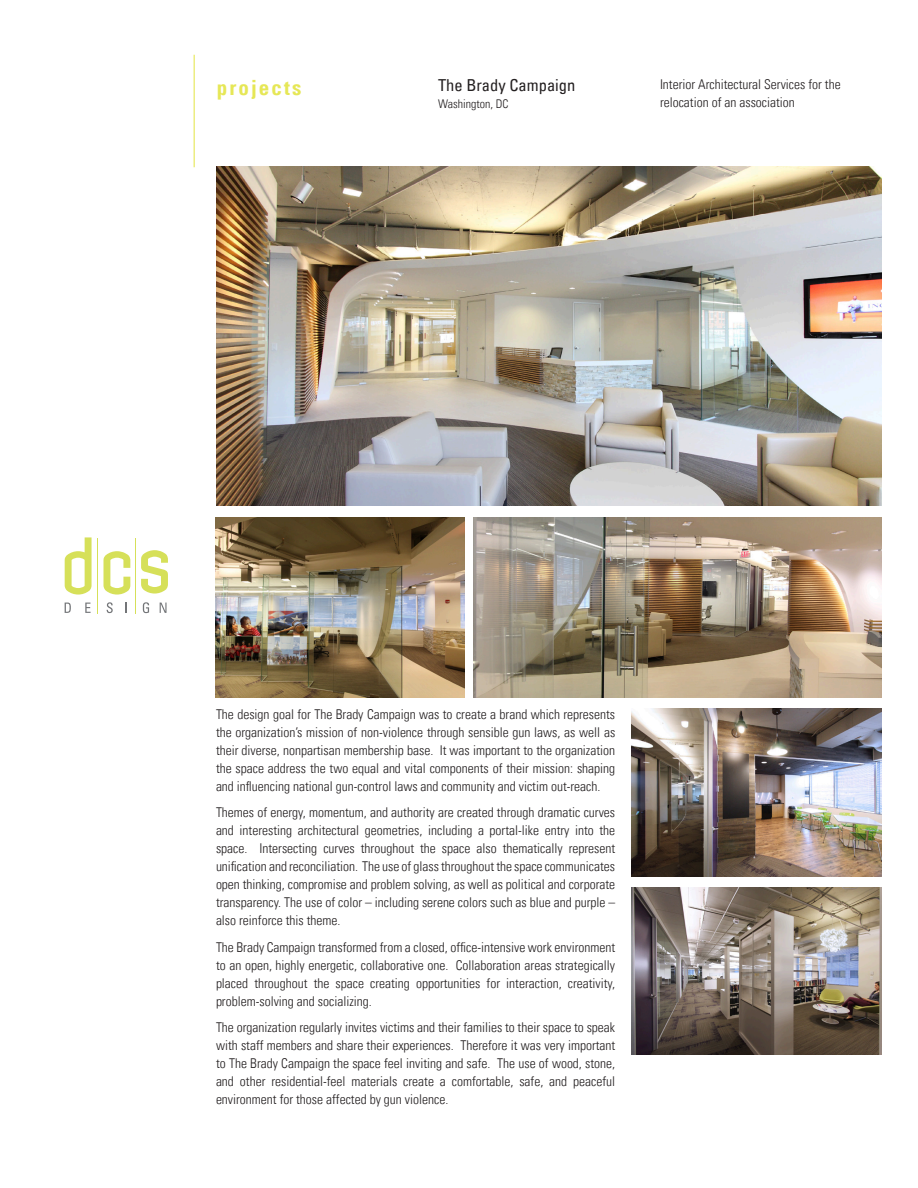
<style>
.page{position:relative;width:918px;height:1188px;background:#fff}
.page>*{position:absolute;margin:0;border:0;box-sizing:border-box;transform-origin:0 0}
.t1{font:700 condensed 21px "Univers LT";letter-spacing:.1em;color:#e6e756}
.project_head{font:condensed 16.5px "Univers LT";color:#231f20}
.description_text{font:300 condensed 13.5px/18px "Univers LT";color:#231f20;text-align:justify}
.Text{font:300 condensed 13.5px/18px "Univers LT";color:#231f20}
.project_head-2{font:300 condensed 12px "Univers LT";color:#231f20}
</style>
<div class="page">
<img style="left:216px;top:166px;width:665px;height:340px">
<img style="left:215px;top:518px;width:250px;height:179px">
<img style="left:473px;top:518px;width:408px;height:179px">
<img style="left:632px;top:709px;width:249px;height:167px">
<img style="left:631px;top:888px;width:250px;height:167px">
<svg style="left:65px;top:537px;width:27px;height:58px"></svg>
<hr style="left:97px;top:538px;width:1px;height:76px;background:#d6e059">
<hr style="left:136px;top:538px;width:1px;height:76px;background:#d6e059">
<svg style="left:103px;top:551px;width:27px;height:44px"></svg>
<svg style="left:141px;top:550px;width:27px;height:44px"></svg>
<svg style="left:65px;top:603px;width:6px;height:10px"></svg>
<svg style="left:85px;top:603px;width:6px;height:10px"></svg>
<svg style="left:107px;top:602px;width:6px;height:11px"></svg>
<svg style="left:160px;top:603px;width:7px;height:10px"></svg>
<svg style="left:143px;top:602px;width:6px;height:11px"></svg>
<hr style="left:194px;top:55px;width:1px;height:112px;background:#e6e756">
<h1 class="t1" style="left:217px;top:75px;width:86px">projects</h1>
<p class="project_head" style="left:438px;top:75px;width:139px">The Brady Campaign</p>
<p class="project_head-2" style="left:438px;top:96px;width:72px">Washington, DC</p>
<p class="Text" style="left:660px;top:75px;width:182px">Interior Architectural Services for the relocation of an association</p>
<p class="description_text" style="left:216px;top:705px;width:401px">The design goal for The Brady Campaign was to create a brand which represents the organization’s mission of non-violence through sensible gun laws, as well as their diverse, nonpartisan membership base. It was important to the organization the space address the two equal and vital components of their mission: shaping and influencing national gun-control laws and community and victim out-reach.</p>
<p class="description_text" style="left:216px;top:803px;width:401px">Themes of energy, momentum, and authority are created through dramatic curves and interesting architectural geometries, including a portal-like entry into the space. Intersecting curves throughout the space also thematically represent unification and reconciliation. The use of glass throughout the space communicates open thinking, compromise and problem solving, as well as political and corporate transparency. The use of color – including serene colors such as blue and purple – also reinforce this theme.</p>
<p class="description_text" style="left:216px;top:938px;width:401px">The Brady Campaign transformed from a closed, office-intensive work environment to an open, highly energetic, collaborative one. Collaboration areas strategically placed throughout the space creating opportunities for interaction, creativity, problem-solving and socializing.</p>
<p class="description_text" style="left:216px;top:1019px;width:401px">The organization regularly invites victims and their families to their space to speak with staff members and share their experiences. Therefore it was very important to The Brady Campaign the space feel inviting and safe. The use of wood, stone, and other residential-feel materials create a comfortable, safe, and peaceful environment for those affected by gun violence.</p>
</div>
